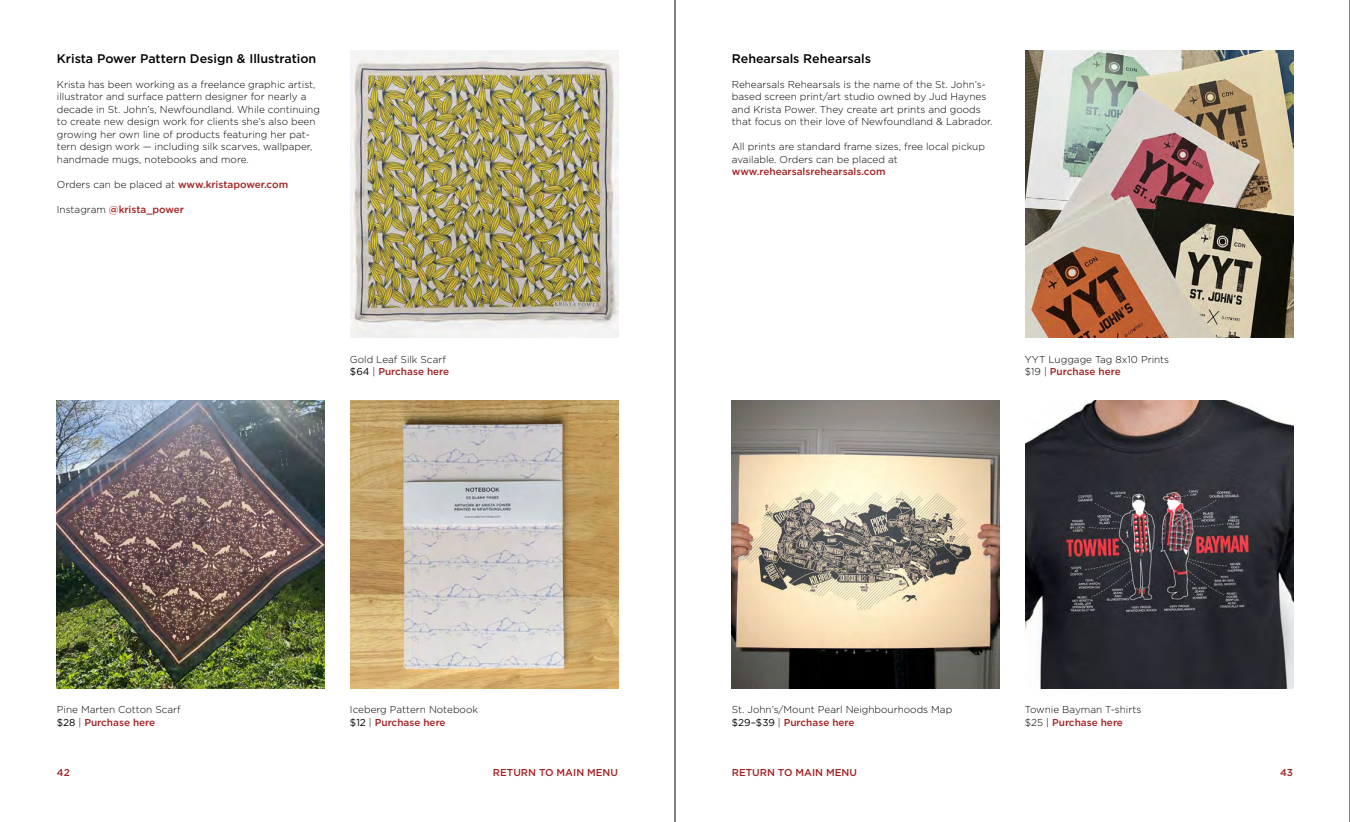
<style>
.page{position:relative;width:1350px;height:822px;background:#fff}
.page>*{position:absolute;margin:0;border:0;box-sizing:border-box;transform-origin:0 0}
.Makers_Name_Shop{font:500 12.5px "Gotham";color:#000}
.Seller_Bio_Descripti{font:300 10px/12.5px "Gotham";color:#000}
.Line2_Purchase_Detai{font:500 10px "Gotham";color:#a12223}
.Line1_Item_Name_GG{font:300 10px "Gotham";color:#000}
.Line2_Purchase_Detai-2{font:300 10px "Gotham";color:#000}
.Seller_Bio_Descripti-2{font:500 10px "Gotham";color:#a12223}
.Footer_Folio{font:500 10px "Gotham";color:#a12223}
.s1{font-weight:500;color:#a12223}
.s2{font-weight:300;color:#000}
.s3{font-weight:400;color:#000}
</style>
<div class="page">
<img style="left:350px;top:400px;width:268px;height:288px">
<img style="left:57px;top:400px;width:268px;height:288px">
<img style="left:350px;top:50px;width:268px;height:288px">
<hr style="left:675px;top:0;width:1px;height:821px;background:#000">
<img style="left:1025px;top:400px;width:268px;height:288px">
<img style="left:1025px;top:50px;width:268px;height:288px">
<img style="left:732px;top:400px;width:268px;height:288px">
<hr style="left:1349px;top:0;width:1px;height:821px;background:#000">
<p class="Makers_Name_Shop" style="left:57px;top:50px;width:261px">Krista Power Pattern Design &amp; Illustration</p>
<p class="Seller_Bio_Descripti" style="left:57px;top:77px;width:265px">Krista has been working as a freelance graphic artist, illustrator and surface pattern designer for nearly a decade in St. John’s, Newfoundland. While continuing to create new design work for clients she’s also been growing her own line of products featuring her pat&shy;tern design work — including silk scarves, wallpaper, handmade mugs, notebooks and more.</p>
<p class="Seller_Bio_Descripti" style="left:57px;top:177px;width:233px">Orders can be placed at <span class="s1">www.kristapower.com</span></p>
<p class="Seller_Bio_Descripti-2" style="left:57px;top:202px;width:129px"><span class="s2">Instagram</span> @krista_power</p>
<p class="Line1_Item_Name_GG" style="left:350px;top:353px;width:98px">Gold Leaf Silk Scarf</p>
<p class="Line2_Purchase_Detai" style="left:350px;top:365px;width:101px"><span class="s3">$64</span> <span class="s2">|</span> Purchase here</p>
<p class="Makers_Name_Shop" style="left:732px;top:50px;width:141px">Rehearsals Rehearsals</p>
<p class="Seller_Bio_Descripti" style="left:732px;top:77px;width:262px">Rehearsals Rehearsals is the name of the St. John’s&shy;based screen print/art studio owned by Jud Haynes and Krista Power. They create art prints and goods that focus on their love of Newfoundland &amp; Labrador.</p>
<p class="Seller_Bio_Descripti" style="left:732px;top:140px;width:255px">All prints are standard frame sizes, free local pickup available. Orders can be placed at <span class="s1">www.rehearsalsrehearsals.com</span></p>
<p class="Line2_Purchase_Detai-2" style="left:1025px;top:353px;width:146px">YYT Luggage Tag 8x10 Prints</p>
<p class="Line2_Purchase_Detai" style="left:1025px;top:365px;width:97px"><span class="s2">$19 |</span> Purchase here</p>
<p class="Line1_Item_Name_GG" style="left:57px;top:703px;width:125px">Pine Marten Cotton Scarf</p>
<p class="Line2_Purchase_Detai" style="left:57px;top:715px;width:100px"><span class="s3">$28</span> <span class="s2">|</span> Purchase here</p>
<p class="Line1_Item_Name_GG" style="left:350px;top:703px;width:130px">Iceberg Pattern Notebook</p>
<p class="Line2_Purchase_Detai" style="left:350px;top:715px;width:97px"><span class="s3">$12</span> <span class="s2">|</span> Purchase here</p>
<p class="Line1_Item_Name_GG" style="left:732px;top:703px;width:222px">St. John’s/Mount Pearl Neighbourhoods Map</p>
<p class="Line2_Purchase_Detai" style="left:732px;top:715px;width:124px"><span class="s3">$29–$39</span> <span class="s2">|</span> Purchase here</p>
<p class="Line2_Purchase_Detai-2" style="left:1025px;top:703px;width:118px">Townie Bayman T-shirts</p>
<p class="Line2_Purchase_Detai" style="left:1025px;top:715px;width:100px"><span class="s2">$25 |</span> Purchase here</p>
<p class="Footer_Folio" style="left:57px;top:765px;width:14px">42</p>
<p class="Footer_Folio" style="left:493px;top:765px;width:127px">RETURN TO MAIN MENU</p>
<p class="Seller_Bio_Descripti-2" style="left:732px;top:765px;width:127px">RETURN TO MAIN MENU</p>
<p class="Seller_Bio_Descripti-2" style="left:1280px;top:765px;width:15px">43</p>
</div>
